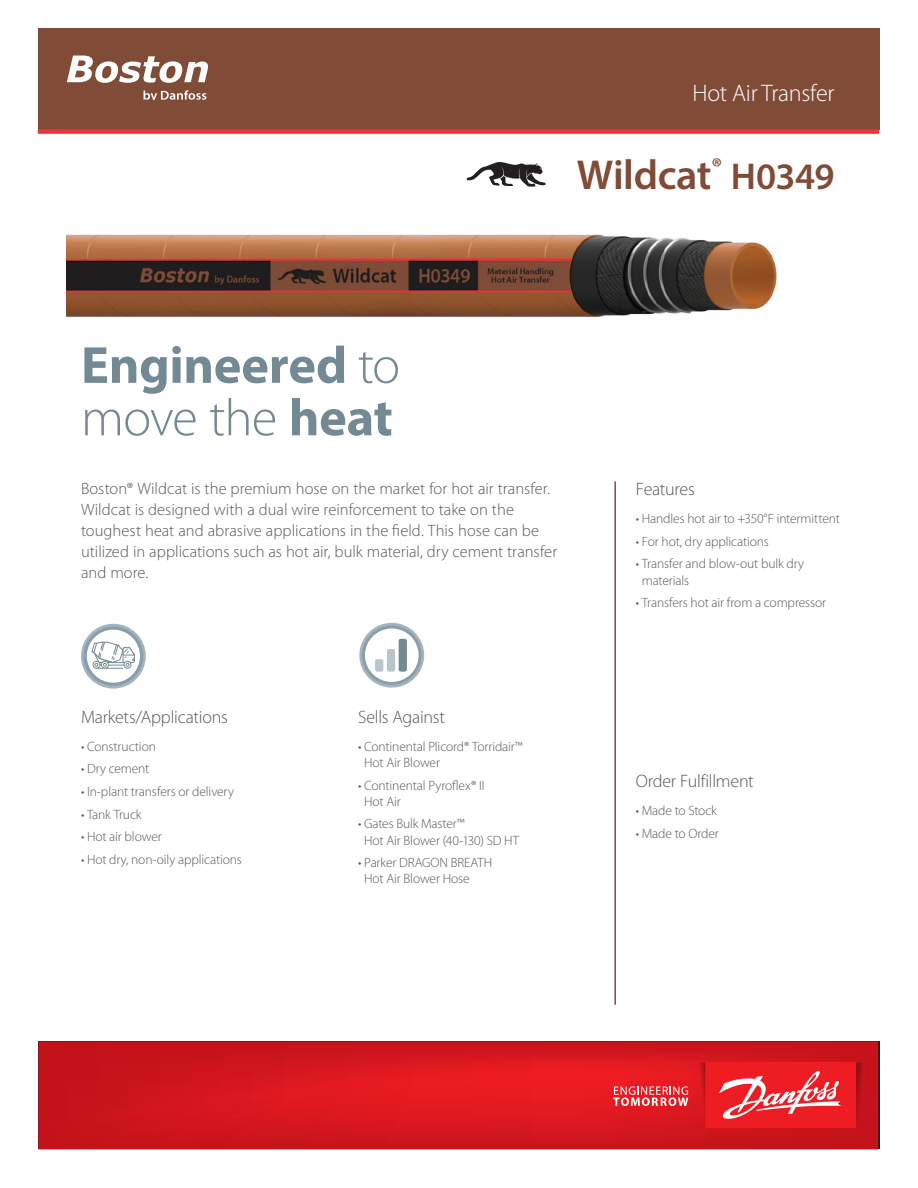
<style>
.page{position:relative;width:918px;height:1188px;background:#fff}
.page>*{position:absolute;margin:0;border:0;box-sizing:border-box;transform-origin:0 0}
.Headline_1{font:700 52.5px/52.5px "Myriad Pro";letter-spacing:-.01em;color:#738a95}
.Headline_1-2{font:600 42px "Myriad Pro";letter-spacing:-.01em;color:#814c37}
.Category_function{font:300 24px "Myriad Pro";letter-spacing:-.01em;color:#fff}
.Subheads{font:300 18px "Myriad Pro";letter-spacing:-.015em;color:#57585a}
.Body_-_Front{font:300 16.5px/21px "Myriad Pro";color:#57585a}
.t1{font:300 13.5px/16.2px "Myriad Pro";letter-spacing:-.01em;color:#57585a}
.s1{font-size:37.5px}
.s2{font-weight:300}
</style>
<div class="page">
<div style="left:38px;top:28px;width:841px;height:102px;background:#814c37"></div>
<div style="left:38px;top:129px;width:841px;height:5px;background:#ee3340"></div>
<svg style="left:38px;top:1041px;width:840px;height:108px"></svg>
<div style="left:706px;top:1063px;width:150px;height:65px;background:#ee1d23"></div>
<svg style="left:613px;top:1086px;width:75px;height:20px"></svg>
<svg style="left:719px;top:1071px;width:122px;height:48px"></svg>
<svg style="left:856px;top:1063px;width:12px;height:65px"></svg>
<svg style="left:694px;top:1063px;width:12px;height:65px"></svg>
<svg style="left:67px;top:56px;width:141px;height:27px"></svg>
<svg style="left:143px;top:90px;width:63px;height:10px"></svg>
<img style="left:67px;top:234px;width:710px;height:83px">
<div style="left:359px;top:623px;width:65px;height:65px;border:6px solid #a3b4be;border-radius:50%"></div>
<div style="left:363px;top:627px;width:57px;height:56px;background:#fff;border-radius:50%"></div>
<div style="left:362px;top:626px;width:60px;height:59px;border:3px solid #8a9eaa;border-radius:50%"></div>
<svg style="left:375px;top:639px;width:32px;height:33px"></svg>
<hr style="left:614px;top:481px;width:2px;height:524px;background:#814c37">
<div style="left:81px;top:624px;width:65px;height:65px;border:6px solid #a3b4be;border-radius:50%"></div>
<div style="left:84px;top:627px;width:59px;height:59px;border:3px solid #8a9eaa;border-radius:50%"></div>
<svg style="left:91px;top:641px;width:45px;height:28px"></svg>
<svg style="left:466px;top:162px;width:80px;height:25px"></svg>
<p class="Category_function" style="left:693px;top:80px;width:143px">Hot Air Transfer</p>
<p class="Headline_1-2" style="left:577px;top:148px;width:259px">Wildcat<sup>®</sup> <span class="s1">H0349</span></p>
<p class="Headline_1" style="left:81px;top:337px;width:321px">Engineered <span class="s2">to move the</span> heat</p>
<p class="Body_-_Front" style="left:81px;top:478px;width:478px">Boston® Wildcat is the premium hose on the market for hot air transfer.<br>Wildcat is designed with a dual wire reinforcement to take on the toughest heat and abrasive applications in the field. This hose can be utilized in applications such as hot air, bulk material, dry cement transfer and more.</p>
<p class="Subheads" style="left:81px;top:707px;width:148px">Markets/Applications</p>
<p class="t1" style="left:81px;top:738px;width:77px">• Construction</p>
<p class="t1" style="left:81px;top:761px;width:70px">• Dry cement</p>
<p class="t1" style="left:81px;top:784px;width:154px">• In-plant transfers or delivery</p>
<p class="t1" style="left:81px;top:806px;width:62px">• Tank Truck</p>
<p class="t1" style="left:81px;top:829px;width:82px">• Hot air blower</p>
<p class="t1" style="left:81px;top:852px;width:162px">• Hot dry, non-oily applications</p>
<p class="Subheads" style="left:358px;top:707px;width:88px">Sells Against</p>
<p class="t1" style="left:364px;top:738px;width:160px;text-indent:-6px">• Continental Plicord® Torridair™<br>Hot Air Blower</p>
<p class="t1" style="left:364px;top:777px;width:122px;text-indent:-6px">• Continental Pyroflex® II<br>Hot Air</p>
<p class="t1" style="left:364px;top:816px;width:156px;text-indent:-6px">• Gates Bulk Master™<br>Hot Air Blower (40-130) SD HT</p>
<p class="t1" style="left:364px;top:855px;width:130px;text-indent:-6px">• Parker DRAGON BREATH<br>Hot Air Blower Hose</p>
<p class="Subheads" style="left:636px;top:479px;width:60px">Features</p>
<p class="t1" style="left:636px;top:511px;width:206px">• Handles hot air to +350°F intermittent</p>
<p class="t1" style="left:636px;top:533px;width:135px">• For hot, dry applications</p>
<p class="t1" style="left:642px;top:556px;width:164px;text-indent:-6px">• Transfer and blow-out bulk dry materials</p>
<p class="t1" style="left:636px;top:595px;width:192px">• Transfers hot air from a compressor</p>
<p class="Subheads" style="left:636px;top:771px;width:119px">Order Fulfillment</p>
<p class="t1" style="left:636px;top:802px;width:83px">• Made to Stock</p>
<p class="t1" style="left:636px;top:825px;width:85px">• Made to Order</p>
</div>
